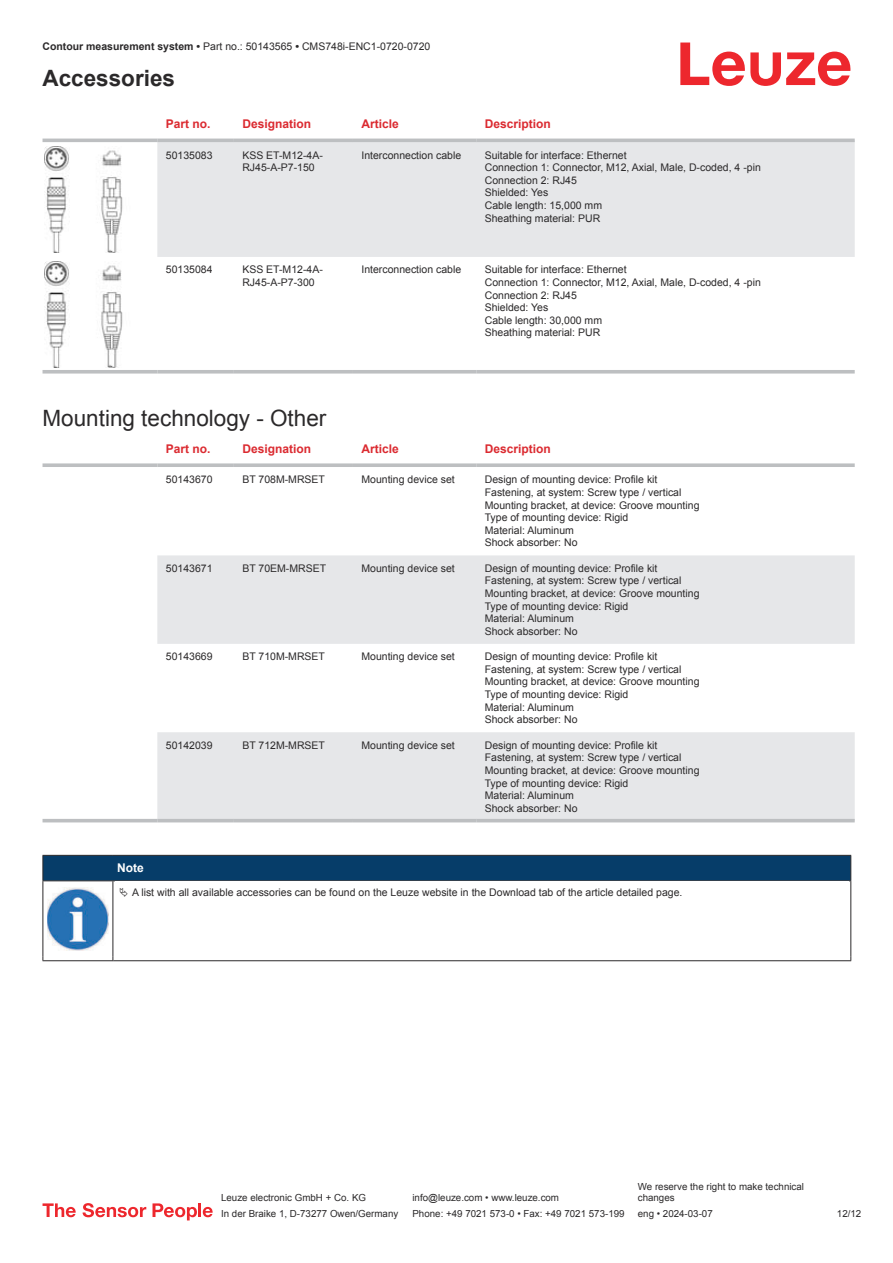
<style>
.page{position:relative;width:893px;height:1263px;background:#fff}
.page>*{position:absolute;margin:0;border:0;box-sizing:border-box;transform-origin:0 0}
.t1{font:22.5px "Arial";color:#2b292a}
.t2{font:700 22.5px "Arial";color:#2b292a}
.t3{font:700 12px "Arial";color:#db2a30}
.t4{font:700 12px "Arial";color:#fff}
.t5{font:10.5px/12.6px "Arial";color:#2b292a}
.t6{font:9.75px/11.7px "Arial";color:#2b292a}
.s1{font-weight:700}
</style>
<div class="page">
<svg style="left:680px;top:43px;width:170px;height:43px"></svg>
<svg style="left:43px;top:138px;width:812px;height:230px"></svg>
<div style="left:157px;top:142px;width:698px;height:115px;background:#e6e7e9"></div>
<hr style="left:43px;top:139px;width:114px;height:3px;background:#bdbfc1">
<hr style="left:157px;top:139px;width:77px;height:3px;background:#bdbfc1">
<hr style="left:234px;top:139px;width:119px;height:3px;background:#bdbfc1">
<hr style="left:353px;top:139px;width:123px;height:3px;background:#bdbfc1">
<hr style="left:476px;top:139px;width:379px;height:3px;background:#bdbfc1">
<svg style="left:43px;top:370px;width:114px;height:4px"></svg>
<svg style="left:157px;top:370px;width:77px;height:4px"></svg>
<svg style="left:234px;top:370px;width:119px;height:4px"></svg>
<svg style="left:353px;top:370px;width:123px;height:4px"></svg>
<svg style="left:476px;top:370px;width:379px;height:4px;background:#c4c6c7"></svg>
<img style="left:45px;top:146px;width:93px;height:107px">
<img style="left:45px;top:261px;width:93px;height:106px">
<svg style="left:157px;top:555px;width:698px;height:264px;fill:#e6e7e9"></svg>
<svg style="left:43px;top:463px;width:114px;height:4px"></svg>
<svg style="left:157px;top:463px;width:77px;height:4px"></svg>
<svg style="left:234px;top:463px;width:119px;height:4px"></svg>
<svg style="left:353px;top:463px;width:123px;height:4px"></svg>
<svg style="left:476px;top:463px;width:379px;height:4px;background:#c4c6c7"></svg>
<hr style="left:43px;top:819px;width:114px;height:3px;background:#bdbfc1">
<hr style="left:157px;top:819px;width:77px;height:3px;background:#bdbfc1">
<hr style="left:234px;top:819px;width:119px;height:3px;background:#bdbfc1">
<hr style="left:353px;top:819px;width:123px;height:3px;background:#bdbfc1">
<hr style="left:476px;top:819px;width:379px;height:3px;background:#bdbfc1">
<div style="left:43px;top:855px;width:808px;height:26px;background:#063d69"></div>
<hr style="left:113px;top:880px;width:738px;height:1px;background:#2b292a">
<hr style="left:43px;top:881px;width:1px;height:75px;background:#2b292a">
<hr style="left:113px;top:881px;width:1px;height:75px;background:#2b292a">
<hr style="left:850px;top:881px;width:1px;height:75px;background:#2b292a">
<hr style="left:43px;top:960px;width:70px;height:1px;background:#2b292a">
<hr style="left:113px;top:960px;width:738px;height:1px;background:#2b292a">
<img style="left:47px;top:887px;width:61px;height:63px">
<svg style="left:43px;top:1203px;width:33px;height:14px"></svg>
<svg style="left:83px;top:1203px;width:63px;height:14px"></svg>
<svg style="left:153px;top:1203px;width:44px;height:17px"></svg>
<hr style="left:198px;top:1203px;width:3px;height:14px;background:#ed272d">
<svg style="left:203px;top:1207px;width:10px;height:10px"></svg>
<p class="t5" style="left:43px;top:41px;width:389px"><span class="s1">Contour measurement system •</span> Part no.: 50143565 <span class="s1">•</span> CMS748i-ENC1-0720-0720</p>
<h1 class="t2" style="left:43px;top:70px;width:134px">Accessories</h1>
<p class="t3" style="left:166px;top:119px;width:46px">Part no.</p>
<p class="t3" style="left:242px;top:119px;width:70px">Designation</p>
<p class="t3" style="left:361px;top:119px;width:39px">Article</p>
<p class="t3" style="left:485px;top:119px;width:68px">Description</p>
<p class="t5" style="left:166px;top:150px;width:48px">50135083</p>
<p class="t5" style="left:242px;top:150px;width:82px">KSS ET-M12-4A-<br>RJ45-A-P7-150</p>
<p class="t5" style="left:361px;top:150px;width:101px">Interconnection cable</p>
<p class="t5" style="left:485px;top:150px;width:278px">Suitable for interface: Ethernet<br>Connection 1: Connector, M12, Axial, Male, D-coded, 4 -pin<br>Connection 2: RJ45<br>Shielded: Yes<br>Cable length: 15,000 mm<br>Sheathing material: PUR</p>
<p class="t5" style="left:166px;top:264px;width:48px">50135084</p>
<p class="t5" style="left:242px;top:264px;width:82px">KSS ET-M12-4A-<br>RJ45-A-P7-300</p>
<p class="t5" style="left:361px;top:264px;width:101px">Interconnection cable</p>
<p class="t5" style="left:485px;top:264px;width:278px">Suitable for interface: Ethernet<br>Connection 1: Connector, M12, Axial, Male, D-coded, 4 -pin<br>Connection 2: RJ45<br>Shielded: Yes<br>Cable length: 30,000 mm<br>Sheathing material: PUR</p>
<h1 class="t1" style="left:43px;top:410px;width:285px">Mounting technology - Other</h1>
<p class="t3" style="left:166px;top:444px;width:46px">Part no.</p>
<p class="t3" style="left:242px;top:444px;width:70px">Designation</p>
<p class="t3" style="left:361px;top:444px;width:39px">Article</p>
<p class="t3" style="left:485px;top:444px;width:68px">Description</p>
<p class="t5" style="left:166px;top:474px;width:48px">50143670</p>
<p class="t5" style="left:242px;top:474px;width:84px">BT 708M-MRSET</p>
<p class="t5" style="left:361px;top:474px;width:95px">Mounting device set</p>
<p class="t5" style="left:485px;top:474px;width:216px">Design of mounting device: Profile kit Fastening, at system: Screw type / vertical Mounting bracket, at device: Groove mounting Type of mounting device: Rigid<br>Material: Aluminum<br>Shock absorber: No</p>
<p class="t5" style="left:166px;top:563px;width:48px">50143671</p>
<p class="t5" style="left:242px;top:563px;width:85px">BT 70EM-MRSET</p>
<p class="t5" style="left:361px;top:563px;width:95px">Mounting device set</p>
<p class="t5" style="left:485px;top:563px;width:216px">Design of mounting device: Profile kit Fastening, at system: Screw type / vertical Mounting bracket, at device: Groove mounting Type of mounting device: Rigid<br>Material: Aluminum<br>Shock absorber: No</p>
<p class="t5" style="left:166px;top:651px;width:48px">50143669</p>
<p class="t5" style="left:242px;top:651px;width:84px">BT 710M-MRSET</p>
<p class="t5" style="left:361px;top:651px;width:95px">Mounting device set</p>
<p class="t5" style="left:485px;top:651px;width:216px">Design of mounting device: Profile kit Fastening, at system: Screw type / vertical Mounting bracket, at device: Groove mounting Type of mounting device: Rigid<br>Material: Aluminum<br>Shock absorber: No</p>
<p class="t5" style="left:166px;top:740px;width:48px">50142039</p>
<p class="t5" style="left:242px;top:740px;width:84px">BT 712M-MRSET</p>
<p class="t5" style="left:361px;top:740px;width:95px">Mounting device set</p>
<p class="t5" style="left:485px;top:740px;width:216px">Design of mounting device: Profile kit Fastening, at system: Screw type / vertical Mounting bracket, at device: Groove mounting Type of mounting device: Rigid<br>Material: Aluminum<br>Shock absorber: No</p>
<p class="t4" style="left:117px;top:863px;width:28px">Note</p>
<p class="t5" style="left:132px;top:886px;width:552px">A list with all available accessories can be found on the Leuze website in the Download tab of the article detailed page.</p>
<p class="t6" style="left:221px;top:1193px;width:146px">Leuze electronic GmbH + Co. KG</p>
<p class="t6" style="left:412px;top:1193px;width:148px">info@leuze.com • www.leuze.com</p>
<p class="t6" style="left:638px;top:1181px;width:168px">We reserve the right to make technical changes</p>
<p class="t6" style="left:221px;top:1209px;width:179px">In der Braike 1, D-73277 Owen/Germany</p>
<p class="t6" style="left:412px;top:1209px;width:214px">Phone: +49 7021 573-0 • Fax: +49 7021 573-199</p>
<p class="t6" style="left:638px;top:1209px;width:76px">eng • 2024-03-07</p>
<p class="t6" style="left:837px;top:1209px;width:26px">12 /12</p>
</div>
